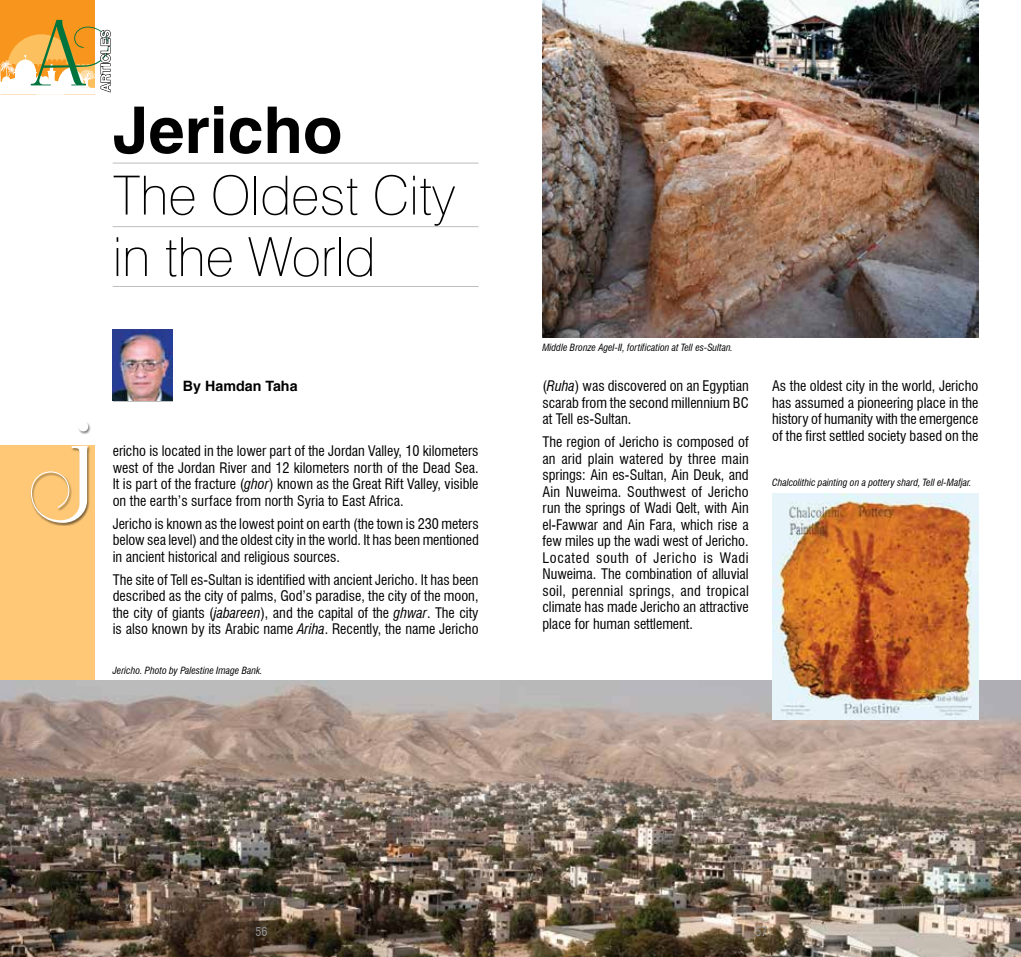
<style>
.page{position:relative;width:1021px;height:957px;background:#fff}
.page>*{position:absolute;margin:0;border:0;box-sizing:border-box;transform-origin:0 0}
.t1{font:108px "Foglihten No 04";color:#fff}
.t2{font:700 64.5px "Switzerland";color:#000}
.t3{font:100 54px/61.5px "Swiss 721 BT";color:#000}
.t4{font:condensed 14.25px/16.5px "Swiss 721 BT";color:#000;text-align:justify}
.t5{font:700 14.25px "Switzerland";color:#000}
.t6{font:condensed 12px "Swiss 721 BT";color:#939598}
.t7{font:italic condensed 9.75px "Swiss 721 BT";color:#000}
.s1{font-style:italic}
</style>
<div class="page">
<hr style="left:113px;top:163px;width:365px;height:1px;background:#bcbec0">
<hr style="left:113px;top:286px;width:365px;height:1px;background:#bcbec0">
<hr style="left:113px;top:226px;width:365px;height:1px;background:#bcbec0">
<div style="left:0;top:445px;width:95px;height:503px;background:#fec876"></div>
<div style="left:0;top:0;width:95px;height:95px;background:#f8951d"></div>
<svg style="left:0;top:20px;width:111px;height:75px"></svg>
<img style="left:0;top:680px;width:1020px;height:277px">
<img style="left:542px;top:0;width:436px;height:337px">
<img style="left:772px;top:493px;width:206px;height:226px">
<img style="left:113px;top:329px;width:59px;height:72px">
<div style="left:31px;top:421px;width:61px;height:105px;background:#000;opacity:.5"></div>
<h2 class="t2" style="left:113px;top:91px;width:231px">Jericho</h2>
<h3 class="t3" style="left:113px;top:164px;width:344px">The Oldest City in the World</h3>
<h1 class="t1" style="left:68px;top:393px;width:28px">j</h1>
<p class="t5" style="left:183px;top:377px;width:116px">By Hamdan Taha</p>
<p class="t4" style="left:113px;top:443px;width:367px">ericho is located in the lower part of the Jordan Valley, 10 kilometers west of the Jordan River and 12 kilometers north of the Dead Sea.<br>It is part of the fracture (<span class="s1">ghor</span>) known as the Great Rift Valley, visible on the earth’s surface from north Syria to East Africa.</p>
<p class="t4" style="left:113px;top:515px;width:367px">Jericho is known as the lowest point on earth (the town is 230 meters below sea level) and the oldest city in the world. It has been mentioned in ancient historical and religious sources.</p>
<p class="t4" style="left:113px;top:571px;width:367px">The site of Tell es-Sultan is identified with ancient Jericho. It has been described as the city of palms, God’s paradise, the city of the moon, the city of giants (<span class="s1">jabareen</span>), and the capital of the <span class="s1">ghwar</span>. The city is also known by its Arabic name <span class="s1">Ariha</span>. Recently, the name Jericho</p>
<p class="t7" style="left:113px;top:665px;width:151px">Jericho. Photo by Palestine Image Bank.</p>
<p class="t7" style="left:542px;top:341px;width:192px">Middle Bronze AgeI-II, fortification at Tell es-Sultan.</p>
<p class="t4" style="left:542px;top:378px;width:208px">(<span class="s1">Ruha</span>) was discovered on an Egyptian scarab from the second millennium BC at Tell es-Sultan.</p>
<p class="t4" style="left:542px;top:434px;width:208px">The region of Jericho is composed of an arid plain watered by three main springs: Ain es-Sultan, Ain Deuk, and Ain Nuweima. Southwest of Jericho run the springs of Wadi Qelt, with Ain el-Fawwar and Ain Fara, which rise a few miles up the wadi west of Jericho.<br>Located south of Jericho is Wadi Nuweima. The combination of alluvial soil, perennial springs, and tropical climate has made Jericho an attractive place for human settlement.</p>
<p class="t4" style="left:772px;top:378px;width:208px">As the oldest city in the world, Jericho has assumed a pioneering place in the history of humanity with the emergence of the first settled society based on the</p>
<p class="t7" style="left:772px;top:476px;width:201px">Chalcolithic painting on a pottery shard, Tell el-Mafjar.</p>
<p class="t6" style="left:256px;top:925px;width:13px">56</p>
<p class="t6" style="left:755px;top:925px;width:13px">57</p>
</div>
